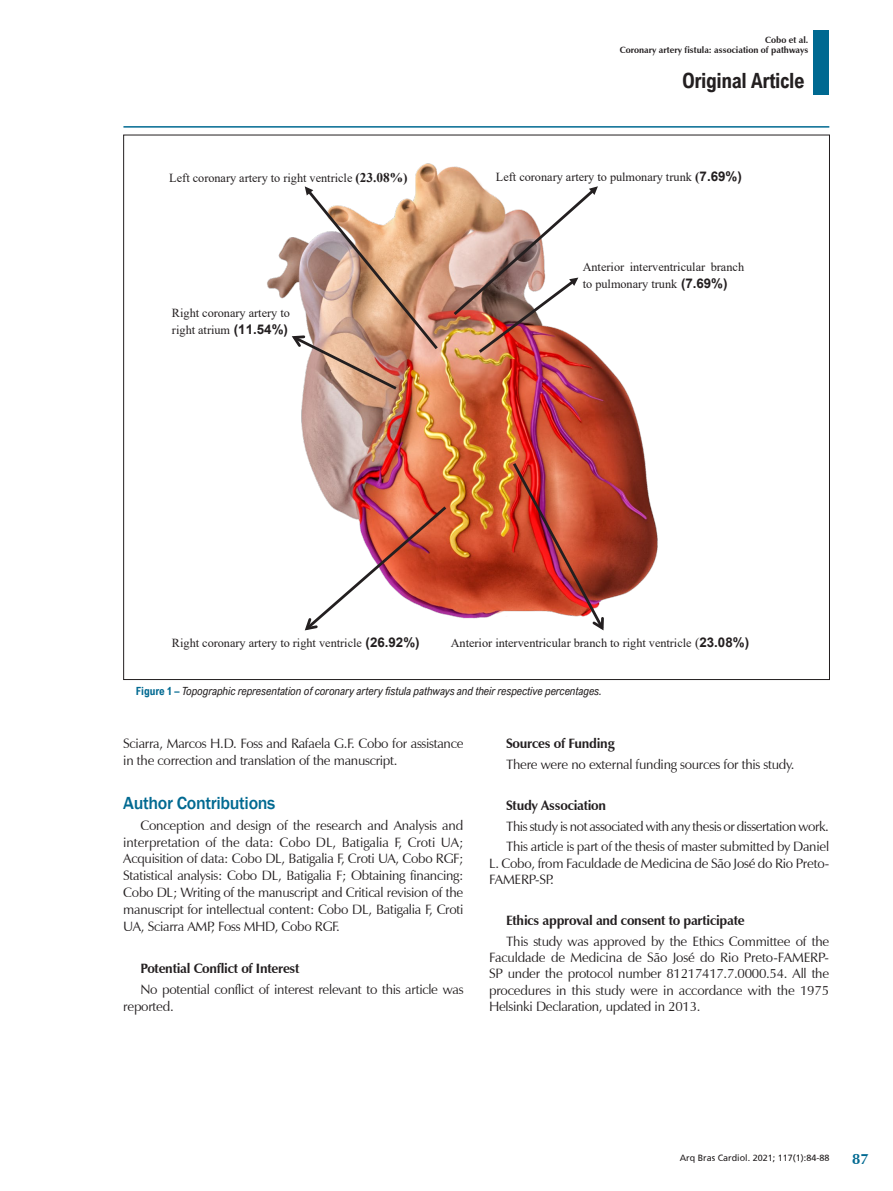
<style>
.page{position:relative;width:893px;height:1191px;background:#fff}
.page>*{position:absolute;margin:0;border:0;box-sizing:border-box;transform-origin:0 0}
.t1{font:700 21px "Arial Nova Cond";letter-spacing:-.02em;color:#231f20}
._02_-_TITULO_-_MATER{font:500 18px "Franklin Gothic";letter-spacing:-.02em;color:#006991}
.t2{font:700 15px "Zapf Humanist 601 BT";color:#006991}
._01-TEXTO_BASICO{font:13.5px/16.8px "Zapf Humanist 601 BT";letter-spacing:-.02em;color:#231f20;text-align:justify}
._01-TEXTO_BASICO-2{font:700 13.5px "Zapf Humanist 601 BT";letter-spacing:-.02em;color:#231f20}
._04_-_SUBTITULO_SECU{font:700 13.5px "Zapf Humanist 601 BT";letter-spacing:-.02em;color:#231f20}
.t3{font:12.3px/17.2px "Times New Roman";color:#231f20}
._06_-_LEGENDA_FIGURA{font:italic 11.25px "Arial Nova Cond";letter-spacing:-.005em;color:#231f20}
.t4{font:700 9px/10.8px "Zapf Humanist 601 BT";color:#231f20;text-align:right}
.t5{font:9px "Frutiger";color:#231f20}
.s1{font-weight:700;font-size:13.35px}
.s2{font-family:"Arial";font-weight:700;font-size:13.35px}
.s3{font-size:13.35px}
.s4{font-weight:700;font-style:normal;color:#006991}
</style>
<div class="page">
<hr style="left:123px;top:126px;width:706px;height:2px;background:#006991">
<div style="left:813px;top:30px;width:16px;height:64px;background:#006991"></div>
<img style="left:267px;top:163px;width:391px;height:456px">
<img style="left:289px;top:186px;width:152px;height:206px">
<img style="left:510px;top:460px;width:96px;height:171px">
<svg style="left:303px;top:503px;width:146px;height:128px"></svg>
<img style="left:451px;top:186px;width:147px;height:169px">
<p class="t4" style="left:620px;top:34px;width:190px">Cobo et al.<br>Coronary artery fistula: association of pathways</p>
<p class="t3" style="left:169px;top:169px;width:240px">Left coronary artery to right ventricle <span class="s1">(23.08%)</span></p>
<p class="t3" style="left:172px;top:303px;width:119px">Right coronary artery to right atrium <span class="s2">(11.54%)</span></p>
<h1 class="t1" style="left:682px;top:67px;width:124px">Original Article</h1>
<p class="t3" style="left:496px;top:168px;width:248px">Left coronary artery to pulmonary trunk <span class="s1">(</span><span class="s2">7.69%)</span></p>
<p class="t3" style="left:583px;top:258px;width:163px">Anterior interventricular branch to pulmonary trunk <span class="s2">(7.69%)</span></p>
<p class="t3" style="left:172px;top:634px;width:249px">Right coronary artery to right ventricle <span class="s2">(26.92%)</span></p>
<p class="t3" style="left:451px;top:633px;width:300px">Anterior interventricular branch to right ventricle <span class="s3">(</span><span class="s2">23.08%)</span></p>
<p class="_06_-_LEGENDA_FIGURA" style="left:136px;top:683px;width:468px"><span class="s4">Figure 1 –</span> Topographic representation of coronary artery fistula pathways and their respective percentages.</p>
<p class="_01-TEXTO_BASICO" style="left:123px;top:735px;width:342px">Sciarra, Marcos H.D. Foss and Rafaela G.F. Cobo for assistance in the correction and translation of the manuscript.</p>
<p class="_02_-_TITULO_-_MATER" style="left:123px;top:791px;width:154px">Author Contributions</p>
<p class="_01-TEXTO_BASICO" style="left:123px;top:816px;width:342px;text-indent:17px">Conception and design of the research and Analysis and interpretation of the data: Cobo DL, Batigalia F, Croti UA; Acquisition of data: Cobo DL, Batigalia F, Croti UA, Cobo RGF; Statistical analysis: Cobo DL, Batigalia F; Obtaining financing:<br>Cobo DL; Writing of the manuscript and Critical revision of the manuscript for intellectual content: Cobo DL, Batigalia F, Croti UA, Sciarra AMP, Foss MHD, Cobo RGF.</p>
<p class="_01-TEXTO_BASICO-2" style="left:140px;top:960px;width:161px">Potential Conflict of Interest</p>
<p class="_01-TEXTO_BASICO" style="left:123px;top:981px;width:342px;text-indent:17px">No potential conflict of interest relevant to this article was reported.</p>
<p class="_01-TEXTO_BASICO-2" style="left:506px;top:735px;width:110px">Sources of Funding</p>
<p class="_01-TEXTO_BASICO" style="left:506px;top:756px;width:290px">There were no external funding sources for this study.</p>
<p class="_01-TEXTO_BASICO-2" style="left:506px;top:797px;width:102px">Study Association</p>
<p class="_01-TEXTO_BASICO" style="left:506px;top:817px;width:324px">This study is not associated with any thesis or dissertation work.</p>
<p class="_01-TEXTO_BASICO" style="left:489px;top:838px;width:342px;line-height:16.4px;text-indent:17px">This article is part of the thesis of master submitted by Daniel L. Cobo, from Faculdade de Medicina de São José do Rio Preto-FAMERP-SP.</p>
<p class="_04_-_SUBTITULO_SECU" style="left:506px;top:912px;width:240px">Ethics approval and consent to participate</p>
<p class="_01-TEXTO_BASICO" style="left:489px;top:933px;width:342px;line-height:16.4px;text-indent:17px">This study was approved by the Ethics Committee of the Faculdade de Medicina de São José do Rio Preto-FAMERP-SP under the protocol number 81217417.7.0000.54. All the procedures in this study were in accordance with the 1975<br>Helsinki Declaration, updated in 2013.</p>
<p class="t5" style="left:680px;top:1153px;width:151px">Arq Bras Cardiol. 2021; 117(1):84-88</p>
<p class="t2" style="left:852px;top:1149px;width:18px">87</p>
</div>
